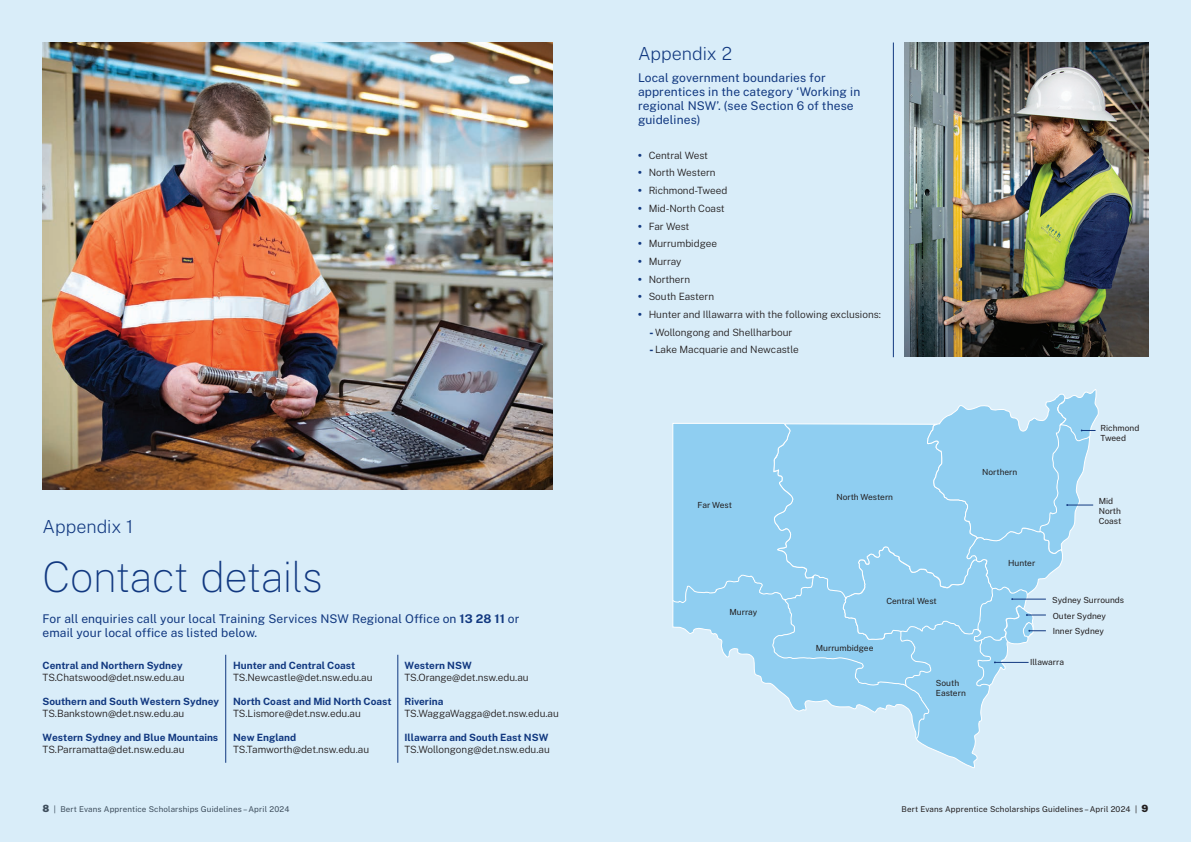
<style>
.page{position:relative;width:1191px;height:842px;background:#d9edf9}
.page>*{position:absolute;margin:0;border:0;box-sizing:border-box;transform-origin:0 0}
._01_Major_Title{font:100 42px "Public Sans";letter-spacing:-.015em;color:#113880}
._01_Major_Title-2{font:200 18px "Public Sans";color:#113880}
._03_Intro_2{font:12px/14px "Public Sans";letter-spacing:.01em;color:#113880}
._04_Body{font:300 10px/12px "Public Sans";color:#231f20}
._04_Body-2{font:700 10px/12px "Public Sans";color:#113880}
._04_Body-3{font:8.4px/10.1px "Public Sans";color:#231f20}
.t1{font:8px "Public Sans";letter-spacing:.02em;color:#3e4e5d}
.t2{font:8px "Public Sans";letter-spacing:.02em;color:#231f20}
.s1{font-weight:700}
.s2{font-weight:700;color:#113880}
.s3{font-weight:300;color:#231f20}
.s4{font-weight:900;color:#113880}
.s5{font-weight:900;font-size:10px}
</style>
<div class="page">
<img style="left:43px;top:43px;width:510px;height:446px">
<hr style="left:893px;top:43px;width:1px;height:314px;background:#113880">
<img style="left:904px;top:43px;width:244px;height:314px">
<hr style="left:225px;top:655px;width:1px;height:108px;background:#113880">
<hr style="left:398px;top:655px;width:1px;height:108px;background:#113880">
<svg style="left:672px;top:389px;width:427px;height:379px"></svg>
<p class="_01_Major_Title-2" style="left:43px;top:515px;width:92px">Appendix 1</p>
<p class="_01_Major_Title" style="left:43px;top:548px;width:281px">Contact details</p>
<p class="_03_Intro_2" style="left:43px;top:611px;width:478px">For all enquiries call your local Training Services NSW Regional Office on <span class="s1">13 28 11</span> or email your local office as listed below.</p>
<p class="_04_Body" style="left:43px;top:659px;width:143px"><span class="s2">Central and Northern Sydney<br></span>TS.Chatswood@det.nsw.edu.au</p>
<p class="_04_Body-2" style="left:43px;top:695px;width:178px">Southern and South Western Sydney<br><span class="s3">TS.Bankstown@det.nsw.edu.au</span></p>
<p class="_04_Body-2" style="left:43px;top:731px;width:177px">Western Sydney and Blue Mountains<br><span class="s3">TS.Parramatta@det.nsw.edu.au</span></p>
<p class="_04_Body" style="left:233px;top:659px;width:141px"><span class="s2">Hunter and Central Coast<br></span>TS.Newcastle@det.nsw.edu.au</p>
<p class="_04_Body-2" style="left:233px;top:695px;width:160px">North Coast and Mid North Coast<br><span class="s3">TS.Lismore@det.nsw.edu.au</span></p>
<p class="_04_Body" style="left:233px;top:731px;width:137px"><span class="s2">New England<br></span>TS.Tamworth@det.nsw.edu.au</p>
<p class="_04_Body" style="left:404px;top:659px;width:126px"><span class="s2">Western NSW<br></span>TS.Orange@det.nsw.edu.au</p>
<p class="_04_Body" style="left:404px;top:695px;width:156px"><span class="s2">Riverina<br></span>TS.WaggaWagga@det.nsw.edu.au</p>
<p class="_04_Body" style="left:404px;top:731px;width:147px"><span class="s2">Illawarra and South East NSW<br></span>TS.Wollongong@det.nsw.edu.au</p>
<p class="_01_Major_Title-2" style="left:638px;top:41px;width:96px">Appendix 2</p>
<p class="_03_Intro_2" style="left:638px;top:70px;width:224px">Local government boundaries for apprentices in the category ‘Working in regional NSW’. (see Section 6 of these guidelines)</p>
<p class="_04_Body" style="left:638px;top:149px;width:72px"><span class="s4">•</span> Central West</p>
<p class="_04_Body" style="left:638px;top:167px;width:79px"><span class="s4">•</span> North Western</p>
<p class="_04_Body" style="left:638px;top:184px;width:91px"><span class="s4">•</span> Richmond-Tweed</p>
<p class="_04_Body" style="left:638px;top:202px;width:88px"><span class="s4">•</span> Mid-North Coast</p>
<p class="_04_Body" style="left:638px;top:220px;width:53px"><span class="s4">•</span> Far West</p>
<p class="_04_Body" style="left:638px;top:237px;width:80px"><span class="s4">•</span> Murrumbidgee</p>
<p class="_04_Body" style="left:638px;top:255px;width:45px"><span class="s4">•</span> Murray</p>
<p class="_04_Body" style="left:638px;top:273px;width:54px"><span class="s4">•</span> Northern</p>
<p class="_04_Body" style="left:638px;top:290px;width:77px"><span class="s4">•</span> South Eastern</p>
<p class="_04_Body" style="left:638px;top:308px;width:244px"><span class="s4">•</span> Hunter and Illawarra with the following exclusions:</p>
<p class="_04_Body" style="left:649px;top:326px;width:144px"><span class="s4">-</span> Wollongong and Shellharbour</p>
<p class="_04_Body" style="left:649px;top:343px;width:151px"><span class="s4">-</span> Lake Macquarie and Newcastle</p>
<p class="_04_Body-3" style="left:697px;top:500px;width:36px">Far West</p>
<p class="_04_Body-3" style="left:729px;top:607px;width:29px">Murray</p>
<p class="_04_Body-3" style="left:836px;top:491px;width:58px">North Western</p>
<p class="_04_Body-3" style="left:886px;top:596px;width:52px">Central West</p>
<p class="_04_Body-3" style="left:815px;top:642px;width:59px">Murrumbidgee</p>
<p class="_04_Body-3" style="left:936px;top:678px;width:31px">South<br>Eastern</p>
<p class="_04_Body-3" style="left:982px;top:467px;width:37px">Northern</p>
<p class="_04_Body-3" style="left:1008px;top:557px;width:29px">Hunter</p>
<p class="_04_Body-3" style="left:1100px;top:423px;width:40px">Richmond<br>Tweed</p>
<p class="_04_Body-3" style="left:1098px;top:495px;width:24px">Mid<br>North<br>Coast</p>
<p class="_04_Body-3" style="left:1052px;top:595px;width:73px">Sydney Surrounds</p>
<p class="_04_Body-3" style="left:1052px;top:611px;width:55px">Outer Sydney</p>
<p class="_04_Body-3" style="left:1052px;top:625px;width:53px">Inner Sydney</p>
<p class="_04_Body-3" style="left:1030px;top:657px;width:35px">Illawarra</p>
<p class="t1" style="left:43px;top:803px;width:248px"><span class="s5">8</span> | Bert Evans Apprentice Scholarships Guidelines – April 2024</p>
<p class="t2" style="left:901px;top:803px;width:248px">Bert Evans Apprentice Scholarships Guidelines – April 2024 | <span class="s5">9</span></p>
</div>
